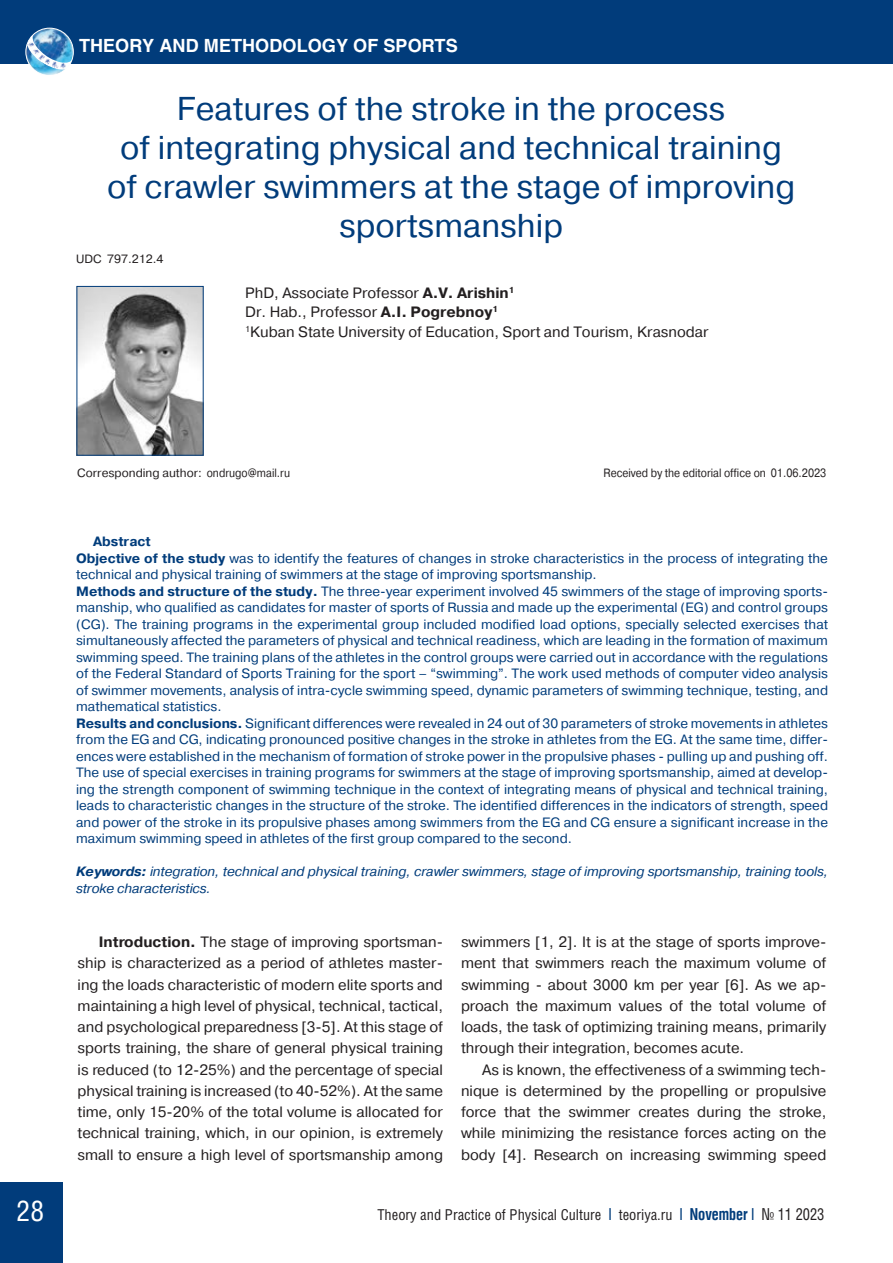
<style>
.page{position:relative;width:893px;height:1263px;background:#fff}
.page>*{position:absolute;margin:0;border:0;box-sizing:border-box;transform-origin:0 0}
.t1{font:33px/39px "Pragmatica C";color:#013c7b;text-align:center}
.t2{font:28.5px "Helios Cond C";color:#fff}
.t3{font:700 18px "Helios C";color:#fff}
.t4{font:15px/21.3px "Pragmatica C";color:#231f20;text-align:justify}
.t5{font:15px "Helios Cond C";color:#231f20}
.t6{font:13.5px/16.5px "Pragmatica C";color:#013c7b}
.t7{font:italic 13.5px/16.5px "Pragmatica C";letter-spacing:-.01em;color:#013c7b}
.t8{font:12px "Pragmatica C";color:#231f20}
.t9{font:12px "Pragmatica C";color:#231f20;scale:.88 1}
.s1{font-weight:700}
.s2{font-weight:700;font-size:16.5px;color:#013c7b}
.s3{font-size:16.5px}
</style>
<div class="page">
<div style="left:0;top:1182px;width:62px;height:81px;background:#013c7b"></div>
<div style="left:0;top:0;width:893px;height:64px;background:#013c7b"></div>
<img style="left:79px;top:288px;width:123px;height:166px">
<div style="left:77px;top:286px;width:127px;height:170px;border:1px solid #013c7b"></div>
<img style="left:34px;top:28px;width:40px;height:46px">
<div style="left:26px;top:28px;width:47px;height:48px;border:1px solid #fff;border-radius:50%"></div>
<svg style="left:26px;top:33px;width:46px;height:40px;background:#7db0d4"></svg>
<h3 class="t3" style="left:79px;top:35px;width:380px">THEORY AND METHODOLOGY OF SPORTS</h3>
<h1 class="t1" style="left:107px;top:89px;width:690px">Features of the stroke in the process<br>of integrating physical and technical training of crawler swimmers at the stage of improving sportsmanship</h1>
<p class="t8" style="left:76px;top:252px;width:89px">UDC 797.212.4</p>
<p class="t4" style="left:245px;top:283px;width:465px;line-height:19.5px;text-align:left">PhD, Associate Professor <span class="s1">A.V. Arishin</span><sup>1<br></sup>Dr. Hab., Professor <span class="s1">A.I. Pogrebnoy</span><sup>1<br></sup><sup>1</sup>Kuban State University of Education, Sport and Tourism, Krasnodar</p>
<p class="t8" style="left:77px;top:466px;width:214px">Corresponding author: ondrugo@mail.ru</p>
<p class="t9" style="left:603px;top:466px;width:255px">Received by the editorial office on 01.06.2023</p>
<p class="t6" style="left:76px;top:533px;width:753px;text-indent:17px"><span class="s1">Abstract<br>Objective of the study</span> was to identify the features of changes in stroke characteristics in the process of integrating the technical and physical training of swimmers at the stage of improving sportsmanship.<br><span class="s1">Methods and structure of the study.</span> The three-year experiment involved 45 swimmers of the stage of improving sports&shy;manship, who qualified as candidates for master of sports of Russia and made up the experimental (EG) and control groups (CG). The training programs in the experimental group included modified load options, specially selected exercises that simultaneously affected the parameters of physical and technical readiness, which are leading in the formation of maximum swimming speed. The training plans of the athletes in the control groups were carried out in accordance with the regulations of the Federal Standard of Sports Training for the sport – “swimming”. The work used methods of computer video analysis of swimmer movements, analysis of intra-cycle swimming speed, dynamic parameters of swimming technique, testing, and mathematical statistics.<br><span class="s1">Results and conclusions.</span> Significant differences were revealed in 24 out of 30 parameters of stroke movements in athletes from the EG and CG, indicating pronounced positive changes in the stroke in athletes from the EG. At the same time, differ&shy;ences were established in the mechanism of formation of stroke power in the propulsive phases - pulling up and pushing off.<br>The use of special exercises in training programs for swimmers at the stage of improving sportsmanship, aimed at develop&shy;ing the strength component of swimming technique in the context of integrating means of physical and technical training, leads to characteristic changes in the structure of the stroke. The identified differences in the indicators of strength, speed and power of the stroke in its propulsive phases among swimmers from the EG and CG ensure a significant increase in the maximum swimming speed in athletes of the first group compared to the second.</p>
<p class="t7" style="left:76px;top:863px;width:753px"><span class="s1">Keywords:</span> integration, technical and physical training, crawler swimmers, stage of improving sportsmanship, training tools, stroke characteristics.</p>
<p class="t4" style="left:78px;top:931px;width:367px;text-indent:21px"><span class="s1">Introduction.</span> The stage of improving sportsman&shy;ship is characterized as a period of athletes master&shy;ing the loads characteristic of modern elite sports and maintaining a high level of physical, technical, tactical, and psychological preparedness [3-5]. At this stage of sports training, the share of general physical training is reduced (to 12-25%) and the percentage of special physical training is increased (to 40-52%). At the same time, only 15-20% of the total volume is allocated for technical training, which, in our opinion, is extremely small to ensure a high level of sportsmanship among</p>
<p class="t4" style="left:461px;top:931px;width:367px">swimmers [1, 2]. It is at the stage of sports improve&shy;ment that swimmers reach the maximum volume of swimming - about 3000 km per year [6]. As we ap&shy;proach the maximum values of the total volume of loads, the task of optimizing training means, primarily through their integration, becomes acute.</p>
<p class="t4" style="left:461px;top:1059px;width:367px;text-indent:21px">As is known, the effectiveness of a swimming tech&shy;nique is determined by the propelling or propulsive force that the swimmer creates during the stroke, while minimizing the resistance forces acting on the body [4]. Research on increasing swimming speed</p>
<h2 class="t2" style="left:17px;top:1194px;width:29px">28</h2>
<p class="t5" style="left:377px;top:1205px;width:449px">Theory and Practice of Physical Culture <span class="s2">|</span> teoriya.ru <span class="s2">| November |</span> <span class="s3">№ 11 2023</span></p>
</div>
